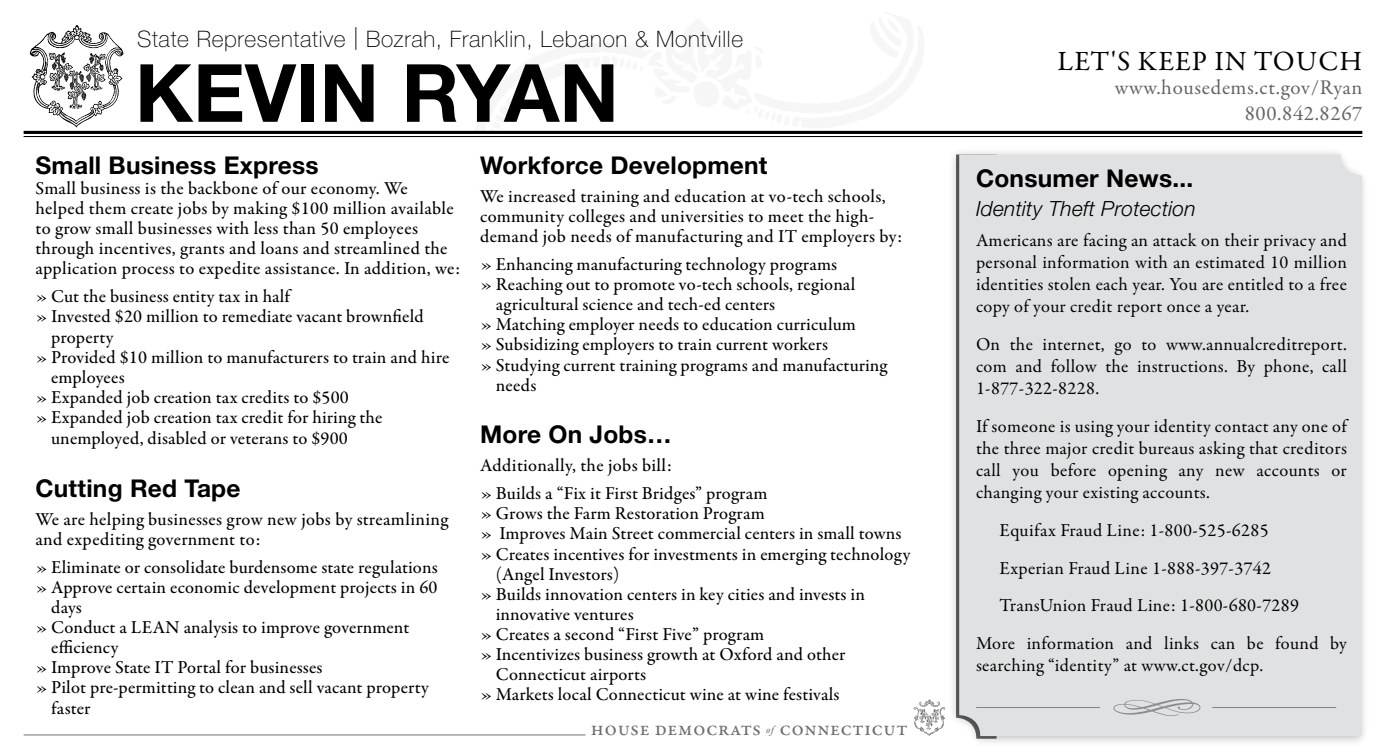
<style>
.page{position:relative;width:1386px;height:756px;background:#fff}
.page>*{position:absolute;margin:0;border:0;box-sizing:border-box;transform-origin:0 0}
.t1{font:700 80.5px "Helvetica Neue LT Std";color:#000}
.t2{font:28px "Garamond Premr Pro";letter-spacing:.04em;color:#000}
.t3{font:700 24.5px "Helvetica Neue LT Std";letter-spacing:.01em;color:#000}
.t4{font:100 22.75px "Helvetica Neue LT Std";letter-spacing:.03em;color:#000}
.t5{font:21px/25.7px "Garamond Premr Pro";letter-spacing:.03em;color:#636466;text-align:right}
.t6{font:italic 300 21px "Helvetica Neue LT Std";letter-spacing:.01em;color:#000}
.t7{font:500 20.3px "Garamond Premr Pro";letter-spacing:.025em;color:#6d6e71}
.t8{font:500 18.38px/20.1px "Garamond Premr Pro";letter-spacing:.01em;color:#000}
.t9{font:18.38px/22.1px "Garamond Premr Pro";letter-spacing:.02em;color:#000;text-align:justify}
.s1{font-weight:400}
.s2{font-family:"Garamond Premr Pro Med It";font-weight:400;font-size:10.5px}
</style>
<div class="page">
<div style="left:948px;top:146px;width:422px;height:601px;background:#000;opacity:.25"></div>
<div style="left:959px;top:154px;width:403px;height:582px;background:#e0e1e2"></div>
<svg style="left:473px;top:130px;width:498px;height:1px"></svg>
<svg style="left:30px;top:25px;width:93px;height:102px"></svg>
<hr style="left:24px;top:131px;width:1338px;height:3px;background:#000">
<hr style="left:24px;top:136px;width:1338px;height:1px;background:#000">
<svg style="left:913px;top:699px;width:33px;height:37px"></svg>
<svg style="left:1113px;top:699px;width:87px;height:17px"></svg>
<hr style="left:976px;top:707px;width:124px;height:1px;background:#000">
<hr style="left:1212px;top:707px;width:124px;height:1px;background:#000">
<hr style="left:24px;top:735px;width:561px;height:1px;background:#6d6e71">
<p class="t4" style="left:137px;top:26px;width:608px">State Representative | Bozrah, Franklin, Lebanon &amp; Montville</p>
<h1 class="t1" style="left:135px;top:43px;width:486px">Kevin Ryan</h1>
<h3 class="t3" style="left:480px;top:150px;width:289px">Workforce Development</h3>
<p class="t8" style="left:480px;top:186px;width:424px">We increased training and education at vo-tech schools, community colleges and universities to meet the high&shy;demand job needs of manufacturing and IT employers by:</p>
<p class="t8" style="left:480px;top:255px;width:359px"><span class="s1">»</span> Enhancing manufacturing technology programs</p>
<p class="t8" style="left:480px;top:275px;width:377px"><span class="s1">»</span> Reaching out to promote vo-tech schools, regional</p>
<p class="t8" style="left:496px;top:295px;width:281px">agricultural science and tech-ed centers</p>
<p class="t8" style="left:480px;top:315px;width:377px"><span class="s1">»</span> Matching employer needs to education curriculum</p>
<p class="t8" style="left:480px;top:335px;width:349px"><span class="s1">»</span> Subsidizing employers to train current workers</p>
<p class="t8" style="left:480px;top:355px;width:409px"><span class="s1">»</span> Studying current training programs and manufacturing</p>
<p class="t8" style="left:496px;top:375px;width:42px">needs</p>
<h3 class="t3" style="left:480px;top:419px;width:193px">More On Jobs…</h3>
<p class="t8" style="left:480px;top:452px;width:289px;line-height:28px">Additionally, the jobs bill:<br><span class="s1">»</span> Builds a “Fix it First Bridges” program</p>
<p class="t8" style="left:480px;top:504px;width:286px"><span class="s1">»</span> Grows the Farm Restoration Program</p>
<p class="t8" style="left:480px;top:524px;width:423px"><span class="s1">»</span> Improves Main Street commercial centers in small towns</p>
<p class="t8" style="left:480px;top:544px;width:432px"><span class="s1">»</span> Creates incentives for investments in emerging technology</p>
<p class="t8" style="left:496px;top:564px;width:125px">(Angel Investors)</p>
<p class="t8" style="left:480px;top:584px;width:386px"><span class="s1">»</span> Builds innovation centers in key cities and invests in</p>
<p class="t8" style="left:496px;top:605px;width:139px">innovative ventures</p>
<p class="t8" style="left:480px;top:625px;width:286px"><span class="s1">»</span> Creates a second “First Five” program</p>
<p class="t8" style="left:480px;top:645px;width:367px"><span class="s1">»</span> Incentivizes business growth at Oxford and other</p>
<p class="t8" style="left:496px;top:665px;width:152px">Connecticut airports</p>
<p class="t8" style="left:480px;top:685px;width:361px"><span class="s1">»</span> Markets local Connecticut wine at wine festivals</p>
<h3 class="t3" style="left:35px;top:150px;width:285px">Small Business Express</h3>
<p class="t8" style="left:35px;top:178px;width:426px">Small business is the backbone of our economy. We helped them create jobs by making $100 million available to grow small businesses with less than 50 employees through incentives, grants and loans and streamlined the application process to expedite assistance. In addition, we:</p>
<p class="t8" style="left:35px;top:287px;width:256px"><span class="s1">»</span> Cut the business entity tax in half</p>
<p class="t8" style="left:35px;top:307px;width:390px"><span class="s1">»</span> Invested $20 million to remediate vacant brownfield</p>
<p class="t8" style="left:51px;top:327px;width:64px">property</p>
<p class="t8" style="left:35px;top:347px;width:415px"><span class="s1">»</span> Provided $10 million to manufacturers to train and hire</p>
<p class="t8" style="left:51px;top:367px;width:75px">employees</p>
<p class="t8" style="left:35px;top:388px;width:315px"><span class="s1">»</span> Expanded job creation tax credits to $500</p>
<p class="t8" style="left:35px;top:408px;width:348px"><span class="s1">»</span> Expanded job creation tax credit for hiring the</p>
<p class="t8" style="left:51px;top:429px;width:298px">unemployed, disabled or veterans to $900</p>
<h3 class="t3" style="left:35px;top:473px;width:207px">Cutting Red Tape</h3>
<p class="t8" style="left:35px;top:509px;width:414px">We are helping businesses grow new jobs by streamlining and expediting government to:</p>
<p class="t8" style="left:35px;top:557px;width:404px"><span class="s1">»</span> Eliminate or consolidate burdensome state regulations</p>
<p class="t8" style="left:35px;top:577px;width:404px"><span class="s1">»</span> Approve certain economic development projects in 60</p>
<p class="t8" style="left:51px;top:598px;width:32px">days</p>
<p class="t8" style="left:35px;top:618px;width:375px"><span class="s1">»</span> Conduct a LEAN analysis to improve government</p>
<p class="t8" style="left:51px;top:638px;width:69px">efficiency</p>
<p class="t8" style="left:35px;top:658px;width:289px"><span class="s1">»</span> Improve State IT Portal for businesses</p>
<p class="t8" style="left:35px;top:678px;width:395px"><span class="s1">»</span> Pilot pre-permitting to clean and sell vacant property</p>
<p class="t8" style="left:51px;top:698px;width:41px">faster</p>
<p class="t7" style="left:591px;top:716px;width:318px">house democrats <span class="s2">of</span> connecticut</p>
<h2 class="t2" style="left:1058px;top:45px;width:306px">LET'S KEEP IN TOUCH</h2>
<p class="t5" style="left:1115px;top:75px;width:249px">www.housedems.ct.gov/Ryan<br>800.842.8267</p>
<h3 class="t3" style="left:976px;top:163px;width:219px">Consumer News...</h3>
<p class="t6" style="left:976px;top:196px;width:221px">Identity Theft Protection</p>
<p class="t9" style="left:976px;top:230px;width:372px">Americans are facing an attack on their privacy and personal information with an estimated 10 million identities stolen each year. You are entitled to a free copy of your credit report once a year.</p>
<p class="t9" style="left:976px;top:334px;width:372px">On the internet, go to www.annualcreditreport. com and follow the instructions. By phone, call 1-877-322-8228.</p>
<p class="t9" style="left:976px;top:416px;width:374px">If someone is using your identity contact any one of the three major credit bureaus asking that creditors call you before opening any new accounts or changing your existing accounts.</p>
<p class="t9" style="left:1000px;top:519px;width:271px">Equifax Fraud Line: 1-800-525-6285</p>
<p class="t9" style="left:1000px;top:557px;width:273px">Experian Fraud Line 1-888-397-3742</p>
<p class="t9" style="left:1000px;top:595px;width:301px">TransUnion Fraud Line: 1-800-680-7289</p>
<p class="t9" style="left:976px;top:633px;width:372px">More information and links can be found by</p>
<p class="t9" style="left:976px;top:655px;width:289px">searching “identity” at www.ct.gov/dcp.</p>
</div>
